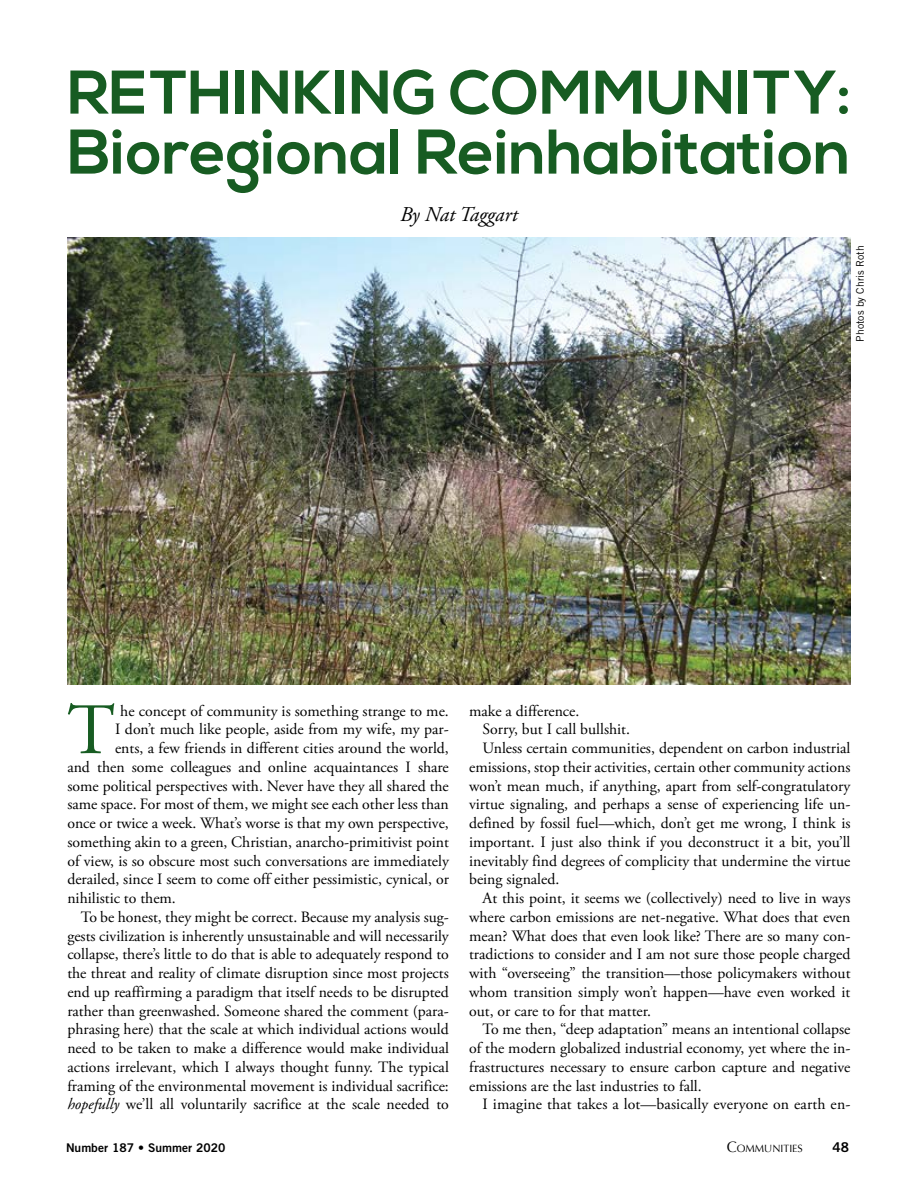
<style>
.page{position:relative;width:918px;height:1188px;background:#fff}
.page>*{position:absolute;margin:0;border:0;box-sizing:border-box;transform-origin:0 0}
.t1{font:72.3px "Adobe Garamond Pro";color:#175c22}
.t2{font:700 63px "Nexa";color:#175c22}
.t3{font:700 61.5px "Nexa";color:#175c22}
.t4{font:italic 21px "Adobe Garamond Pro";color:#000}
.t5{font:15.75px/18.8px "Adobe Garamond Pro";color:#000;text-align:justify}
.t6{font:13.5px "Trade Gothic Bold Two";color:#000}
.t7{font:12px "Trade Gothic Bold Two";color:#000}
.t8{font:10.5px "Trade Gothic";color:#000}
.t9{font:10.5px "Optima";color:#000}
.s1{font-style:italic}
.s2{font-size:15px}
</style>
<div class="page">
<img style="left:67px;top:238px;width:784px;height:447px">
<p class="t3" style="left:67px;top:57px;width:785px">RETHINKING COMMUNITY:</p>
<p class="t2" style="left:68px;top:116px;width:785px">Bioregional Reinhabitation</p>
<p class="t4" style="left:400px;top:202px;width:119px">By Nat Taggart</p>
<p class="t8" style="left:854px;top:342px;width:97px;rotate:-90deg">Photos by Chris Roth</p>
<p class="t1" style="left:67px;top:687px;width:49px">T</p>
<p class="t5" style="left:120px;top:702px;width:330px">he concept of community is something strange to me.</p>
<p class="t5" style="left:115px;top:721px;width:335px">I don’t much like people, aside from my wife, my par-</p>
<p class="t5" style="left:115px;top:739px;width:335px">ents, a few friends in different cities around the world,</p>
<p class="t5" style="left:67px;top:758px;width:383px">and then some colleagues and online acquaintances I share</p>
<p class="t5" style="left:67px;top:777px;width:383px">some political perspectives with. Never have they all shared the</p>
<p class="t5" style="left:67px;top:796px;width:383px">same space. For most of them, we might see each other less than</p>
<p class="t5" style="left:67px;top:814px;width:383px">once or twice a week. What’s worse is that my own perspective,</p>
<p class="t5" style="left:67px;top:833px;width:383px">something akin to a green, Christian, anarcho-primitivist point</p>
<p class="t5" style="left:67px;top:852px;width:383px">of view, is so obscure most such conversations are immediately</p>
<p class="t5" style="left:67px;top:871px;width:383px">derailed, since I seem to come off either pessimistic, cynical, or</p>
<p class="t5" style="left:67px;top:889px;width:110px">nihilistic to them.</p>
<p class="t5" style="left:67px;top:908px;width:383px;text-indent:14px">To be honest, they might be correct. Because my analysis sug&shy;gests civilization is inherently unsustainable and will necessarily collapse, there’s little to do that is able to adequately respond to the threat and reality of climate disruption since most projects end up reaffirming a paradigm that itself needs to be disrupted rather than greenwashed. Someone shared the comment (para&shy;phrasing here) that the scale at which individual actions would need to be taken to make a difference would make individual actions irrelevant, which I always thought funny. The typical framing of the environmental movement is individual sacrifice: <span class="s1">hopefully</span> we’ll all voluntarily sacrifice at the scale needed to</p>
<p class="t5" style="left:469px;top:702px;width:112px">make a difference.</p>
<p class="t5" style="left:483px;top:721px;width:149px">Sorry, but I call bullshit.</p>
<p class="t5" style="left:469px;top:739px;width:383px;text-indent:14px">Unless certain communities, dependent on carbon industrial emissions, stop their activities, certain other community actions won’t mean much, if anything, apart from self-congratulatory virtue signaling, and perhaps a sense of experiencing life un&shy;defined by fossil fuel—which, don’t get me wrong, I think is important. I just also think if you deconstruct it a bit, you’ll inevitably find degrees of complicity that undermine the virtue being signaled.</p>
<p class="t5" style="left:469px;top:889px;width:383px;text-indent:14px">At this point, it seems we (collectively) need to live in ways where carbon emissions are net-negative. What does that even mean? What does that even look like? There are so many con&shy;tradictions to consider and I am not sure those people charged with “overseeing” the transition—those policymakers without whom transition simply won’t happen—have even worked it out, or care to for that matter.</p>
<p class="t5" style="left:469px;top:1021px;width:383px;text-indent:14px">To me then, “deep adaptation” means an intentional collapse of the modern globalized industrial economy, yet where the in&shy;frastructures necessary to ensure carbon capture and negative emissions are the last industries to fall.</p>
<p class="t5" style="left:483px;top:1096px;width:369px">I imagine that takes a lot—basically everyone on earth en-</p>
<p class="t7" style="left:66px;top:1140px;width:161px">Number 187 • Summer 2020</p>
<p class="t9" style="left:727px;top:1142px;width:77px"><span class="s2">C</span>OMMUNITIES</p>
<p class="t6" style="left:833px;top:1139px;width:18px">48</p>
</div>
